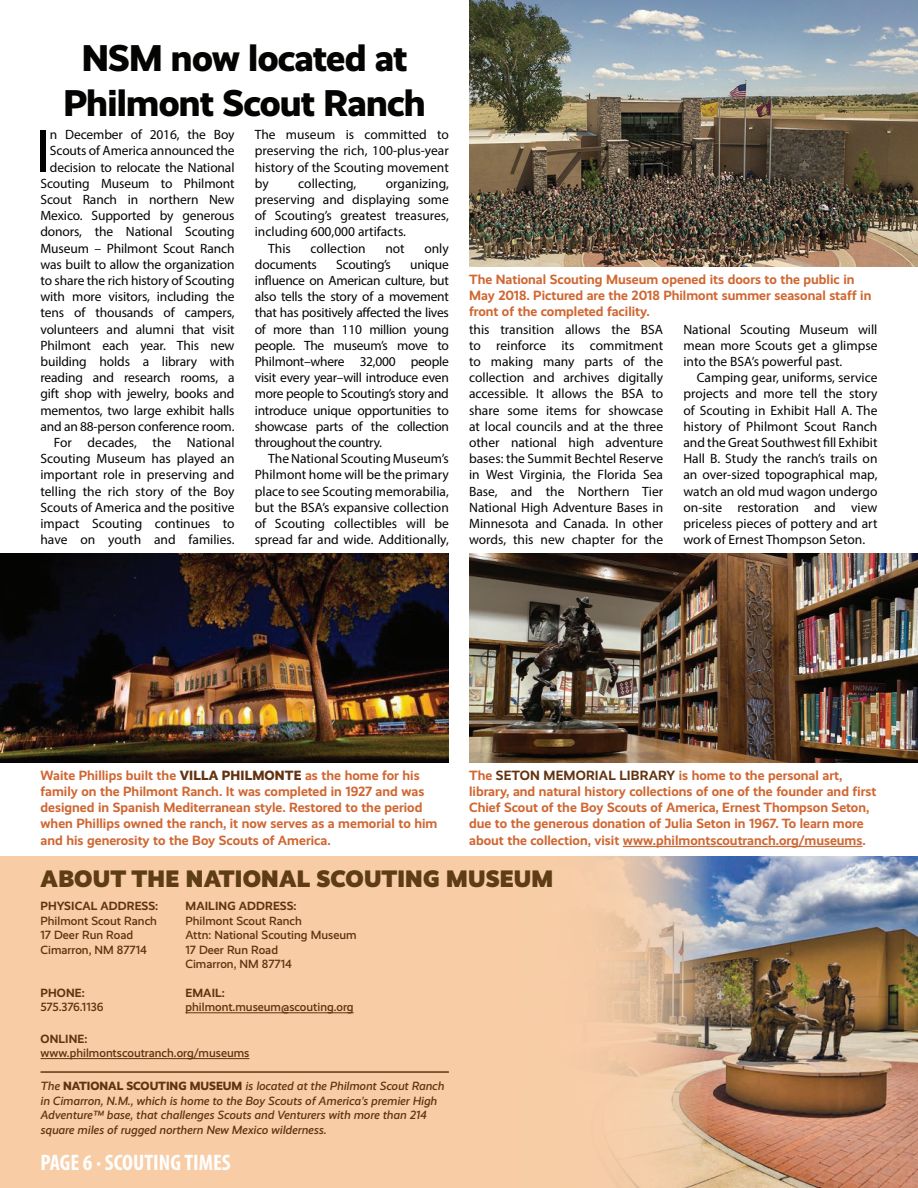
<style>
.page{position:relative;width:918px;height:1188px;background:#fff}
.page>*{position:absolute;margin:0;border:0;box-sizing:border-box;transform-origin:0 0}
.t1{font:61.5px "Myriad Pro";color:#040503}
.t2{font:800 37.5px/45px "Realist";letter-spacing:-.02em;color:#040503;text-align:center}
.t3{font:900 24px "Realist";letter-spacing:.01em;color:#5e3c15}
.t4{font:700 condensed 22.5px "Myriad Pro";color:#fff}
.t5{font:13.5px/16.2px "Myriad Pro";letter-spacing:-.01em;color:#040503;text-align:justify}
.t6{font:700 13.5px/16.2px "Realist";color:#d06732}
.t7{font:italic 500 12px/14.4px "Realist";color:#633311}
.t8{font:500 12px/14.4px "Realist";color:#633311}
.t9{font:700 12px "Realist";letter-spacing:.01em;color:#633311}
.s1{font-weight:800;color:#633311}
.s2{color:#633311}
.s3{color:#cf6934}
.s4{font-weight:800;font-style:normal}
</style>
<div class="page">
<img style="left:895px;top:856px;width:23px;height:332px">
<img style="left:502px;top:856px;width:393px;height:332px">
<div style="left:0;top:856px;width:502px;height:332px;background:#f8cda6"></div>
<hr style="left:40px;top:1071px;width:409px;height:2px;background:#633311">
<hr style="left:40px;top:1058px;width:209px;height:1px;background:#633311">
<hr style="left:185px;top:1012px;width:169px;height:1px;background:#633311">
<img style="left:0;top:554px;width:449px;height:209px">
<img style="left:469px;top:0;width:449px;height:267px">
<img style="left:469px;top:554px;width:449px;height:209px">
<hr style="left:623px;top:846px;width:240px;height:1px;background:#cf6934">
<h2 class="t2" style="left:63px;top:36px;width:364px">NSM now located at<br>Philmont Scout Ranch</h2>
<p class="t5" style="left:40px;top:126px;width:196px;text-align:right">n December of 2016, the Boy<br>Scouts of America announced the decision to relocate the National<br>Scouting Museum to Philmont<br>Scout Ranch in northern New<br>Mexico. Supported by generous donors, the National Scouting<br>Museum – Philmont Scout Ranch was built to allow the organization to share the rich history of Scouting with more visitors, including the tens of thousands of campers, volunteers and alumni that visit<br>Philmont each year. This new building holds a library with reading and research rooms, a gift shop with jewelry, books and mementos, two large exhibit halls and an 88-person conference room.<br>For decades, the National<br>Scouting Museum has played an important role in preserving and telling the rich story of the Boy<br>Scouts of America and the positive impact Scouting continues to have on youth and families.</p>
<p class="t5" style="left:255px;top:126px;width:196px">The museum is committed to preserving the rich, 100-plus-year history of the Scouting movement by</p>
<h1 class="t1" style="left:36px;top:113px;width:16px">I</h1>
<p class="t5" style="left:298px;top:175px;width:59px">collecting,</p>
<p class="t5" style="left:386px;top:175px;width:64px">organizing,</p>
<p class="t5" style="left:255px;top:191px;width:196px">preserving and displaying some</p>
<p class="t5" style="left:255px;top:207px;width:196px">of Scouting’s greatest treasures,</p>
<p class="t5" style="left:255px;top:224px;width:153px">including 600,000 artifacts.</p>
<p class="t5" style="left:268px;top:240px;width:24px">This</p>
<p class="t5" style="left:311px;top:240px;width:57px">collection</p>
<p class="t5" style="left:385px;top:240px;width:21px">not</p>
<p class="t5" style="left:424px;top:240px;width:26px">only</p>
<p class="t5" style="left:255px;top:256px;width:64px">documents</p>
<p class="t5" style="left:336px;top:256px;width:56px">Scouting’s</p>
<p class="t5" style="left:255px;top:256px;width:196px;text-indent:156px">unique influence on American culture, but also tells the story of a movement that has positively affected the lives of more than 110 million young people. The museum’s move to Philmont–where 32,000 people visit every year–will introduce even more people to Scouting’s story and introduce unique opportunities to showcase parts of the collection throughout the country.</p>
<p class="t5" style="left:255px;top:450px;width:196px;text-indent:14px">The National Scouting Museum’s Philmont home will be the primary place to see Scouting memorabilia, but the BSA’s expansive collection of Scouting collectibles will be spread far and wide. Additionally,</p>
<p class="t6" style="left:469px;top:271px;width:404px">The National Scouting Museum opened its doors to the public in<br>May 2018. Pictured are the 2018 Philmont summer seasonal staff in front of the completed facility.</p>
<p class="t5" style="left:469px;top:321px;width:196px">this transition allows the BSA to reinforce its commitment to making many parts of the collection and archives digitally accessible. It allows the BSA to share some items for showcase at local councils and at the three other national high adventure bases: the Summit Bechtel Reserve in West Virginia, the Florida Sea Base, and the Northern Tier National High Adventure Bases in Minnesota and Canada. In other words, this new chapter for the</p>
<p class="t5" style="left:683px;top:321px;width:196px">National Scouting Museum will mean more Scouts get a glimpse into the BSA’s powerful past.</p>
<p class="t5" style="left:683px;top:369px;width:196px;text-indent:14px">Camping gear, uniforms, service projects and more tell the story of Scouting in Exhibit Hall A. The history of Philmont Scout Ranch and the Great Southwest fill Exhibit Hall B. Study the ranch’s trails on an over-sized topographical map, watch an old mud wagon undergo on-site restoration and view priceless pieces of pottery and art work of Ernest Thompson Seton.</p>
<p class="t6" style="left:40px;top:767px;width:398px">Waite Phillips built the <span class="s1">VILLA PHILMONTE</span> as the home for his family on the Philmont Ranch. It was completed in 1927 and was designed in Spanish Mediterranean style. Restored to the period when Phillips owned the ranch, it now serves as a memorial to him and his generosity to the Boy Scouts of America.</p>
<p class="t6" style="left:469px;top:767px;width:409px">The <span class="s2">SETON MEMORIAL LIBRARY</span> is home to the personal art, library, and natural history collections of one of the founder and first Chief Scout of the Boy Scouts of America, Ernest Thompson Seton, due to the generous donation of Julia Seton in 1967. To learn more about the collection, visi<span class="s3">t www.philmontscoutranch.org/museums.</span></p>
<h3 class="t3" style="left:41px;top:865px;width:514px">ABOUT THE NATIONAL SCOUTING MUSEUM</h3>
<p class="t9" style="left:41px;top:899px;width:119px">PHYSICAL ADDRESS:</p>
<p class="t8" style="left:40px;top:914px;width:118px">Philmont Scout Ranch<br>17 Deer Run Road<br>Cimarron, NM 87714</p>
<p class="t9" style="left:41px;top:986px;width:46px">PHONE:</p>
<p class="t8" style="left:40px;top:1000px;width:64px">575.376.1136</p>
<p class="t9" style="left:186px;top:899px;width:113px">MAILING ADDRESS:</p>
<p class="t8" style="left:185px;top:914px;width:173px">Philmont Scout Ranch<br>Attn: National Scouting Museum<br>17 Deer Run Road<br>Cimarron, NM 87714</p>
<p class="t9" style="left:186px;top:986px;width:41px">EMAIL:</p>
<p class="t8" style="left:185px;top:1000px;width:170px">philmont.museum@scouting.org</p>
<p class="t9" style="left:41px;top:1032px;width:48px">ONLINE:</p>
<p class="t8" style="left:40px;top:1046px;width:210px">www.philmontscoutranch.org/museums</p>
<p class="t7" style="left:40px;top:1079px;width:405px">The <span class="s4">NATIONAL SCOUTING MUSEUM</span> is located at the Philmont Scout Ranch in Cimarron, N.M., which is home to the Boy Scouts of America’s premier High Adventure™ base, that challenges Scouts and Venturers with more than 214 square miles of rugged northern New Mexico wilderness.</p>
<h3 class="t4" style="left:40px;top:1148px;width:192px">PAGE 6 ∙ SCOUTING TIMES</h3>
</div>
